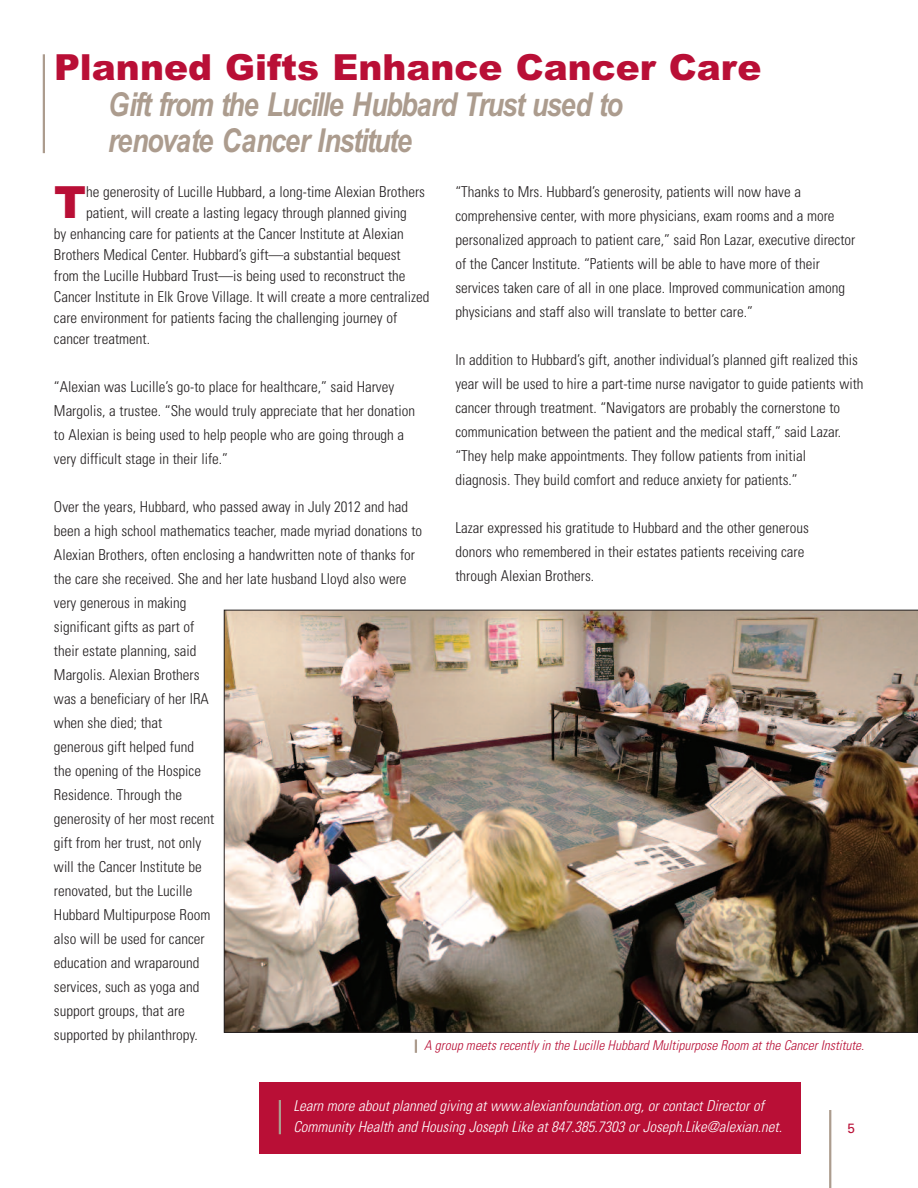
<style>
.page{position:relative;width:918px;height:1188px;background:#fff}
.page>*{position:absolute;margin:0;border:0;box-sizing:border-box;transform-origin:0 0}
.t1{font:900 44.4px "Arial";color:#b90f36}
.t2{font:900 36px "Arial";color:#b90f36}
.t3{font:italic 700 33px/36px "Arial Narrow";letter-spacing:-.045em;color:#ac9c8e}
.t4{font:300 condensed 15px/24px "Univers";color:#231f20}
.t5{font:italic 300 condensed 15px/21px "Univers";color:#fff}
.t6{font:italic 300 condensed 13.5px "Univers";color:#b90f36}
.t7{font:13.5px "Univers";color:#b90f36}
</style>
<div class="page">
<hr style="left:829px;top:1110px;width:2px;height:78px;background:#ac9c8e">
<hr style="left:43px;top:54px;width:2px;height:99px;background:#ac9c8e">
<img style="left:224px;top:610px;width:694px;height:423px">
<div style="left:260px;top:1083px;width:541px;height:71px;background:#b90f36"></div>
<hr style="left:279px;top:1100px;width:2px;height:34px;background:#ac9c8e">
<svg style="left:415px;top:1040px;width:2px;height:13px"></svg>
<h2 class="t2" style="left:54px;top:46px;width:709px">Planned Gifts Enhance Cancer Care</h2>
<h3 class="t3" style="left:108px;top:86px;width:516px">Gift from the Lucille Hubbard Trust used to renovate Cancer Institute</h3>
<p class="t4" style="left:455px;top:181px;width:401px">“Thanks to Mrs. Hubbard’s generosity, patients will now have a comprehensive center, with more physicians, exam rooms and a more personalized approach to patient care,” said Ron Lazar, executive director of the Cancer Institute. “Patients will be able to have more of their services taken care of all in one place. Improved communication among physicians and staff also will translate to better care.”</p>
<p class="t4" style="left:455px;top:349px;width:410px">In addition to Hubbard’s gift, another individual’s planned gift realized this year will be used to hire a part-time nurse navigator to guide patients with cancer through treatment. “Navigators are probably the cornerstone to communication between the patient and the medical staff,” said Lazar. “They help make appointments. They follow patients from initial diagnosis. They build comfort and reduce anxiety for patients.”</p>
<p class="t4" style="left:455px;top:517px;width:355px">Lazar expressed his gratitude to Hubbard and the other generous donors who remembered in their estates patients receiving care through Alexian Brothers.</p>
<h1 class="t1" style="left:54px;top:177px;width:34px">T</h1>
<p class="t4" style="left:86px;top:181px;width:341px">he generosity of Lucille Hubbard, a long-time Alexian Brothers</p>
<p class="t4" style="left:86px;top:202px;width:322px">patient, will create a lasting legacy through planned giving</p>
<p class="t4" style="left:54px;top:223px;width:351px">by enhancing care for patients at the Cancer Institute at Alexian</p>
<p class="t4" style="left:54px;top:244px;width:348px">Brothers Medical Center. Hubbard’s gift—a substantial bequest</p>
<p class="t4" style="left:54px;top:265px;width:353px">from the Lucille Hubbard Trust—is being used to reconstruct the</p>
<p class="t4" style="left:54px;top:286px;width:377px">Cancer Institute in Elk Grove Village. It will create a more centralized</p>
<p class="t4" style="left:54px;top:307px;width:345px">care environment for patients facing the challenging journey of</p>
<p class="t4" style="left:54px;top:328px;width:98px">cancer treatment.</p>
<p class="t4" style="left:54px;top:376px;width:363px">“Alexian was Lucille’s go-to place for healthcare,” said Harvey Margolis, a trustee. “She would truly appreciate that her donation to Alexian is being used to help people who are going through a very difficult stage in their life.”</p>
<p class="t4" style="left:54px;top:496px;width:370px">Over the years, Hubbard, who passed away in July 2012 and had been a high school mathematics teacher, made myriad donations to<br>Alexian Brothers, often enclosing a handwritten note of thanks for the care she received. She and her late husband Lloyd also were very generous in making<br>significant gifts as part of<br>their estate planning, said<br>Margolis. Alexian Brothers<br>was a beneficiary of her IRA<br>when she died; that<br>generous gift helped fund<br>the opening of the Hospice<br>Residence. Through the<br>generosity of her most recent<br>gift from her trust, not only<br>will the Cancer Institute be<br>renovated, but the Lucille<br>Hubbard Multipurpose Room<br>also will be used for cancer<br>education and wraparound<br>services, such as yoga and<br>support groups, that are<br>supported by philanthropy.</p>
<p class="t6" style="left:424px;top:1040px;width:442px">A group meets recently in the Lucille Hubbard Multipurpose Room at the Cancer Institute.</p>
<p class="t5" style="left:293px;top:1097px;width:490px">Learn more about planned giving at www.alexianfoundation.org, or contact Director of<br>Community Health and Housing Joseph Like at 847.385.7303 or Joseph.Like@alexian.net.</p>
<p class="t7" style="left:848px;top:1124px;width:9px">5</p>
</div>
